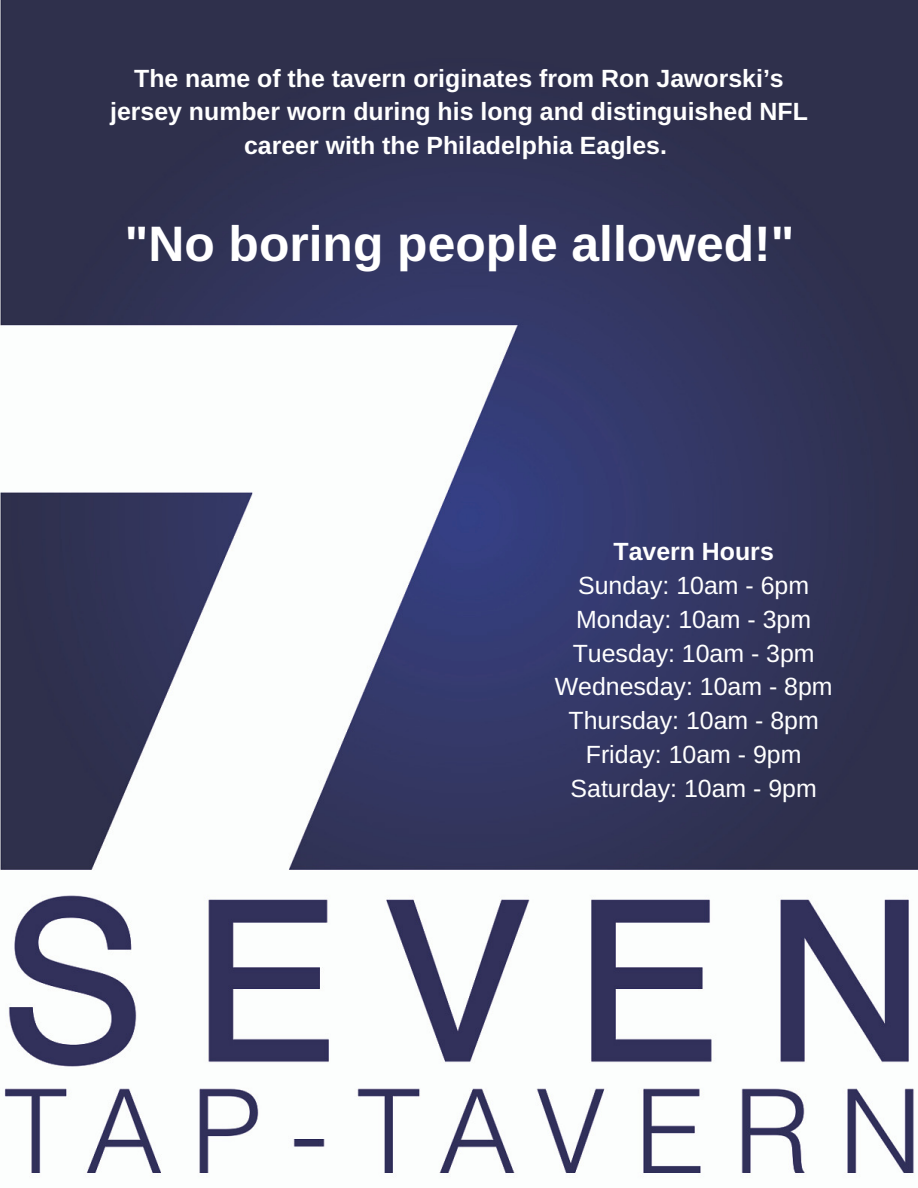
<style>
.page{position:relative;width:918px;height:1188px;background:#fff}
.page>*{position:absolute;margin:0;border:0;box-sizing:border-box;transform-origin:0 0}
.t1{font:700 49.8px "Arimo";color:#fff}
.t2{font:700 24.9px/33.8px "Arimo";color:#fff;text-align:center}
.t3{font:24.9px/33.8px "Arimo";color:#fff;text-align:center}
</style>
<div class="page">
<img style="left:0;top:0;width:918px;height:1176px">
<p class="t2" style="left:110px;top:61px;width:699px">The name of the tavern originates from Ron Jaworski’s jersey number worn during his long and distinguished NFL career with the Philadelphia Eagles.</p>
<h1 class="t1" style="left:125px;top:216px;width:671px">"No boring people allowed!"</h1>
<p class="t2" style="left:614px;top:535px;width:162px">Tavern Hours</p>
<p class="t3" style="left:555px;top:568px;width:279px">Sunday: 10am - 6pm<br>Monday: 10am - 3pm<br>Tuesday: 10am - 3pm<br>Wednesday: 10am - 8pm<br>Thursday: 10am - 8pm<br>Friday: 10am - 9pm<br>Saturday: 10am - 9pm</p>
</div>
